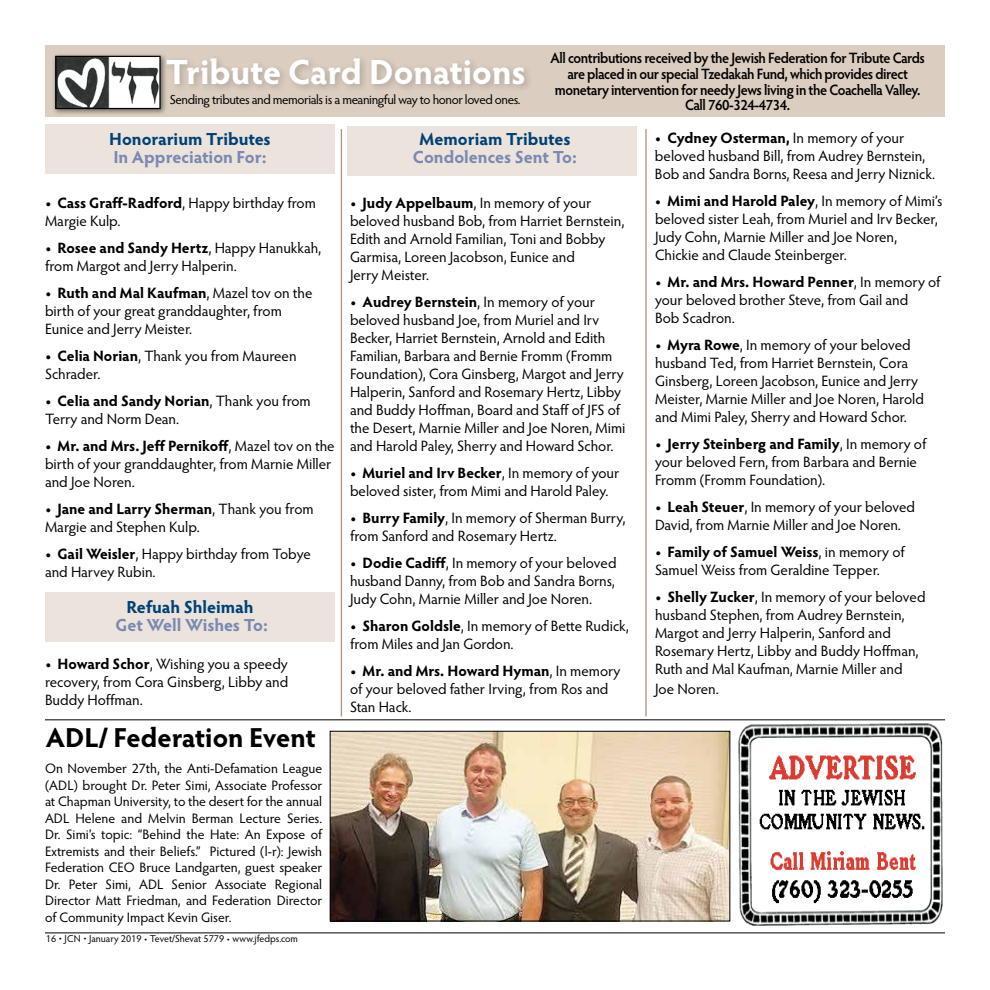
<style>
.page{position:relative;width:990px;height:990px;background:#fff}
.page>*{position:absolute;margin:0;border:0;box-sizing:border-box;transform-origin:0 0}
.t1{font:700 35px "Hypatia Sans Pro";letter-spacing:-.005em;color:#fff}
.t2{font:700 27.5px "Hypatia Sans Pro";color:#000}
.t3{font:700 17.5px "Hypatia Sans Pro";color:#7b89b1}
.t4{font:700 17.5px "Hypatia Sans Pro";color:#004276}
.t5{font:15px/18px "Hypatia Sans Pro";color:#000}
.t6{font:600 15px/15.8px "Hypatia Sans Pro";letter-spacing:-.03em;color:#000;text-align:center;scale:.93 1}
.t7{font:13.75px/16.5px "Hypatia Sans Pro";color:#000;text-align:justify}
.t8{font:13.12px "Hypatia Sans Pro";letter-spacing:-.03em;color:#000}
.t9{font:10px "Hypatia Sans Pro";color:#000}
.s1{font-weight:700}
</style>
<div class="page">
<hr style="left:45px;top:933px;width:900px;height:1px;background:#000">
<div style="left:45px;top:124px;width:290px;height:50px;background:#ece4dc"></div>
<hr style="left:341px;top:129px;width:1px;height:587px;background:#ac957d">
<hr style="left:645px;top:129px;width:2px;height:587px;background:#ac957d">
<div style="left:45px;top:45px;width:900px;height:72px;background:#dbcdc0"></div>
<div style="left:52px;top:53px;width:115px;height:63px;background:#000;opacity:.5"></div>
<img style="left:57px;top:58px;width:102px;height:49px">
<div style="left:55px;top:56px;width:106px;height:53px;border:1px solid #000"></div>
<div style="left:163px;top:54px;width:370px;height:39px;background:#000;opacity:.2"></div>
<div style="left:45px;top:592px;width:290px;height:49px;background:#ece4dc"></div>
<div style="left:347px;top:127px;width:290px;height:49px;background:#ece4dc"></div>
<img style="left:332px;top:733px;width:396px;height:186px">
<div style="left:330px;top:731px;width:400px;height:190px;border:1px solid #000"></div>
<img style="left:738px;top:723px;width:205px;height:203px">
<hr style="left:45px;top:720px;width:900px;height:1px;background:#000">
<h1 class="t1" style="left:166px;top:47px;width:361px">Tribute Card Donations</h1>
<p class="t6" style="left:551px;top:50px;width:404px">All contributions received by the Jewish Federation for Tribute Cards are placed in our special Tzedakah Fund, which provides direct monetary intervention for needy Jews living in the Coachella Valley.<br>Call 760-324-4734.</p>
<p class="t8" style="left:170px;top:90px;width:352px">Sending tributes and memorials is a meaningful way to honor loved ones.</p>
<p class="t4" style="left:109px;top:127px;width:163px">Honorarium Tributes</p>
<p class="t3" style="left:113px;top:145px;width:155px">In Appreciation For:</p>
<p class="t5" style="left:45px;top:194px;width:272px"><span class="s1">• Cass Graff-Radford</span>, Happy birthday from<br>Margie Kulp.</p>
<p class="t5" style="left:45px;top:239px;width:278px"><span class="s1">• Rosee and Sandy Hertz</span>, Happy Hanukkah, from Margot and Jerry Halperin.</p>
<p class="t5" style="left:45px;top:284px;width:269px"><span class="s1">• Ruth and Mal Kaufman</span>, Mazel tov on the birth of your great granddaughter, from<br>Eunice and Jerry Meister.</p>
<p class="t5" style="left:45px;top:347px;width:253px"><span class="s1">• Celia Norian</span>, Thank you from Maureen<br>Schrader.</p>
<p class="t5" style="left:45px;top:392px;width:267px"><span class="s1">• Celia and Sandy Norian</span>, Thank you from<br>Terry and Norm Dean.</p>
<p class="t5" style="left:45px;top:437px;width:291px"><span class="s1">• Mr. and Mrs. Jeff Pernikoff</span>, Mazel tov on the birth of your granddaughter, from Marnie Miller and Joe Noren.</p>
<p class="t5" style="left:45px;top:500px;width:270px"><span class="s1">• Jane and Larry Sherman</span>, Thank you from<br>Margie and Stephen Kulp.</p>
<p class="t5" style="left:45px;top:545px;width:267px"><span class="s1">• Gail Weisler</span>, Happy birthday from Tobye and Harvey Rubin.</p>
<p class="t4" style="left:126px;top:594px;width:129px">Refuah Shleimah</p>
<p class="t3" style="left:116px;top:612px;width:154px">Get Well Wishes To:</p>
<p class="t5" style="left:45px;top:655px;width:245px;text-align:justify"><span class="s1">• Howard Schor</span>, Wishing you a speedy recovery, from Cora Ginsberg, Libby and Buddy Hoffman.</p>
<p class="t5" style="left:655px;top:129px;width:282px"><span class="s1">• Cydney Osterman,</span> In memory of your beloved husband Bill, from Audrey Bernstein,<br>Bob and Sandra Borns, Reesa and Jerry Niznick.</p>
<p class="t5" style="left:655px;top:192px;width:289px"><span class="s1">• Mimi and Harold Paley</span>, In memory of Mimi’s beloved sister Leah, from Muriel and Irv Becker, Judy Cohn, Marnie Miller and Joe Noren, Chickie and Claude Steinberger.</p>
<p class="t5" style="left:655px;top:273px;width:287px"><span class="s1">• Mr. and Mrs. Howard Penner</span>, In memory of your beloved brother Steve, from Gail and<br>Bob Scadron.</p>
<p class="t5" style="left:655px;top:336px;width:271px"><span class="s1">• Myra Rowe</span>, In memory of your beloved husband Ted, from Harriet Bernstein, Cora Ginsberg, Loreen Jacobson, Eunice and Jerry Meister, Marnie Miller and Joe Noren, Harold and Mimi Paley, Sherry and Howard Schor.</p>
<p class="t5" style="left:655px;top:435px;width:273px"><span class="s1">• Jerry Steinberg and Family</span>, In memory of your beloved Fern, from Barbara and Bernie<br>Fromm (Fromm Foundation).</p>
<p class="t5" style="left:655px;top:498px;width:262px"><span class="s1">• Leah Steuer</span>, In memory of your beloved<br>David, from Marnie Miller and Joe Noren.</p>
<p class="t5" style="left:655px;top:543px;width:251px"><span class="s1">• Family of Samuel Weiss</span>, in memory of<br>Samuel Weiss from Geraldine Tepper.</p>
<p class="t5" style="left:655px;top:588px;width:272px"><span class="s1">• Shelly Zucker</span>, In memory of your beloved husband Stephen, from Audrey Bernstein, Margot and Jerry Halperin, Sanford and Rosemary Hertz, Libby and Buddy Hoffman, Ruth and Mal Kaufman, Marnie Miller and</p>
<p class="t5" style="left:655px;top:679px;width:65px">Joe Noren.</p>
<p class="t4" style="left:419px;top:127px;width:153px">Memoriam Tributes</p>
<p class="t3" style="left:413px;top:145px;width:166px">Condolences Sent To:</p>
<p class="t5" style="left:350px;top:194px;width:276px"><span class="s1">• Judy Appelbaum</span>, In memory of your beloved husband Bob, from Harriet Bernstein, Edith and Arnold Familian, Toni and Bobby Garmisa, Loreen Jacobson, Eunice and<br>Jerry Meister.</p>
<p class="t5" style="left:350px;top:293px;width:277px"><span class="s1">• Audrey Bernstein</span>, In memory of your beloved husband Joe, from Muriel and Irv Becker, Harriet Bernstein, Arnold and Edith Familian, Barbara and Bernie Fromm (Fromm Foundation), Cora Ginsberg, Margot and Jerry Halperin, Sanford and Rosemary Hertz, Libby and Buddy Hoffman, Board and Staff of JFS of the Desert, Marnie Miller and Joe Noren, Mimi and Harold Paley, Sherry and Howard Schor.</p>
<p class="t5" style="left:350px;top:464px;width:271px"><span class="s1">• Muriel and Irv Becker</span>, In memory of your beloved sister, from Mimi and Harold Paley.</p>
<p class="t5" style="left:350px;top:509px;width:277px"><span class="s1">• Burry Family</span>, In memory of Sherman Burry, from Sanford and Rosemary Hertz.</p>
<p class="t5" style="left:350px;top:554px;width:268px;text-align:justify"><span class="s1">• Dodie Cadiff</span>, In memory of your beloved husband Danny, from Bob and Sandra Borns, Judy Cohn, Marnie Miller and Joe Noren.</p>
<p class="t5" style="left:350px;top:617px;width:280px"><span class="s1">• Sharon Goldsle</span>, In memory of Bette Rudick, from Miles and Jan Gordon.</p>
<p class="t5" style="left:350px;top:662px;width:272px"><span class="s1">• Mr. and Mrs. Howard Hyman</span>, In memory of your beloved father Irving, from Ros and<br>Stan Hack.</p>
<h2 class="t2" style="left:46px;top:718px;width:272px">ADL/ Federation Event</h2>
<p class="t7" style="left:45px;top:760px;width:279px">On November 27th, the Anti-Defamation League (ADL) brought Dr. Peter Simi, Associate Professor at Chapman University, to the desert for the annual ADL Helene and Melvin Berman Lecture Series.<br>Dr. Simi’s topic: “Behind the Hate: An Expose of Extremists and their Beliefs.” Pictured (l-r): Jewish Federation CEO Bruce Landgarten, guest speaker Dr. Peter Simi, ADL Senior Associate Regional Director Matt Friedman, and Federation Director of Community Impact Kevin Giser.</p>
<p class="t9" style="left:46px;top:932px;width:254px">16 • JCN • January 2019 • Tevet/Shevat 5779 • www.jfedps.com</p>
</div>
